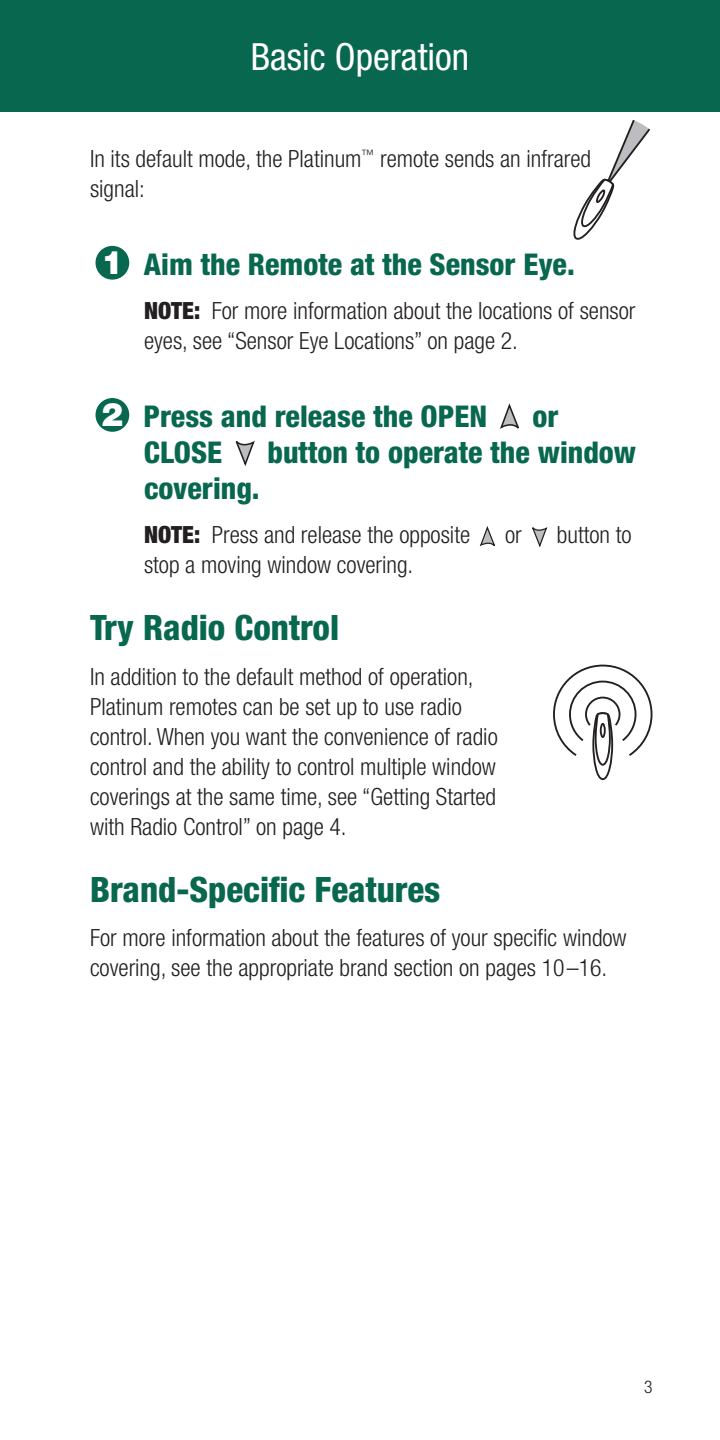
<style>
.page{position:relative;width:720px;height:1440px;background:#fff}
.page>*{position:absolute;margin:0;border:0;box-sizing:border-box;transform-origin:0 0}
.t1{font:condensed 37.5px "Helvetica Neue LT Std";color:#fff}
.t2{font:800 condensed 35px "Helvetica Neue LT Std";color:#08674f}
.t3{font:800 condensed 30px "Helvetica Neue LT Std";color:#08674f}
.t4{font:300 condensed 23.75px/30px "Helvetica Neue LT Std";color:#231f20}
.t5{font:300 condensed 17.5px "Helvetica Neue LT Std";color:#231f20}
.s1{font-weight:900;font-stretch:normal;font-size:32.5px;color:#fff}
.s2{font-weight:900}
</style>
<div class="page">
<div style="left:0;top:0;width:720px;height:112px;background:#08674f"></div>
<div style="left:96px;top:246px;width:33px;height:34px;background:#08674f;border-radius:50%"></div>
<div style="left:96px;top:398px;width:33px;height:34px;background:#08674f;border-radius:50%"></div>
<svg style="left:500px;top:403px;width:19px;height:26px"></svg>
<svg style="left:235px;top:440px;width:20px;height:26px"></svg>
<svg style="left:480px;top:526px;width:15px;height:21px"></svg>
<svg style="left:532px;top:527px;width:15px;height:21px"></svg>
<svg style="left:573px;top:120px;width:78px;height:120px"></svg>
<svg style="left:553px;top:665px;width:99px;height:115px"></svg>
<h1 class="t1" style="left:251px;top:35px;width:220px">Basic Operation</h1>
<p class="t4" style="left:90px;top:143px;width:503px">In its default mode, the Platinum<sup>™</sup> remote sends an infrared signal:</p>
<p class="t3" style="left:102px;top:245px;width:475px"><span class="s1">1</span> Aim the Remote at the Sensor Eye.</p>
<p class="t4" style="left:144px;top:295px;width:493px"><span class="s2">NOTE:</span> For more information about the locations of sensor eyes, see “Sensor Eye Locations” on page 2.</p>
<p class="t3" style="left:102px;top:398px;width:387px"><span class="s1">2</span> Press and release the OPEN</p>
<p class="t3" style="left:532px;top:398px;width:28px">or</p>
<p class="t3" style="left:144px;top:434px;width:80px">CLOSE</p>
<p class="t3" style="left:267px;top:434px;width:370px">button to operate the window</p>
<p class="t3" style="left:144px;top:470px;width:117px">covering.</p>
<p class="t4" style="left:144px;top:520px;width:328px"><span class="s2">NOTE:</span> Press and release the opposite</p>
<p class="t4" style="left:505px;top:520px;width:18px">or</p>
<p class="t4" style="left:557px;top:520px;width:76px">button to</p>
<p class="t4" style="left:144px;top:550px;width:271px">stop a moving window covering.</p>
<h2 class="t2" style="left:90px;top:606px;width:251px">Try Radio Control</h2>
<p class="t4" style="left:90px;top:661px;width:409px">In addition to the default method of operation, Platinum remotes can be set up to use radio control. When you want the convenience of radio control and the ability to control multiple window coverings at the same time, see “Getting Started with Radio Control” on page 4.</p>
<h2 class="t2" style="left:90px;top:868px;width:352px">Brand-Specific Features</h2>
<p class="t4" style="left:90px;top:923px;width:538px">For more information about the features of your specific window covering, see the appropriate brand section on pages 10–16.</p>
<p class="t5" style="left:644px;top:1377px;width:10px">3</p>
</div>
